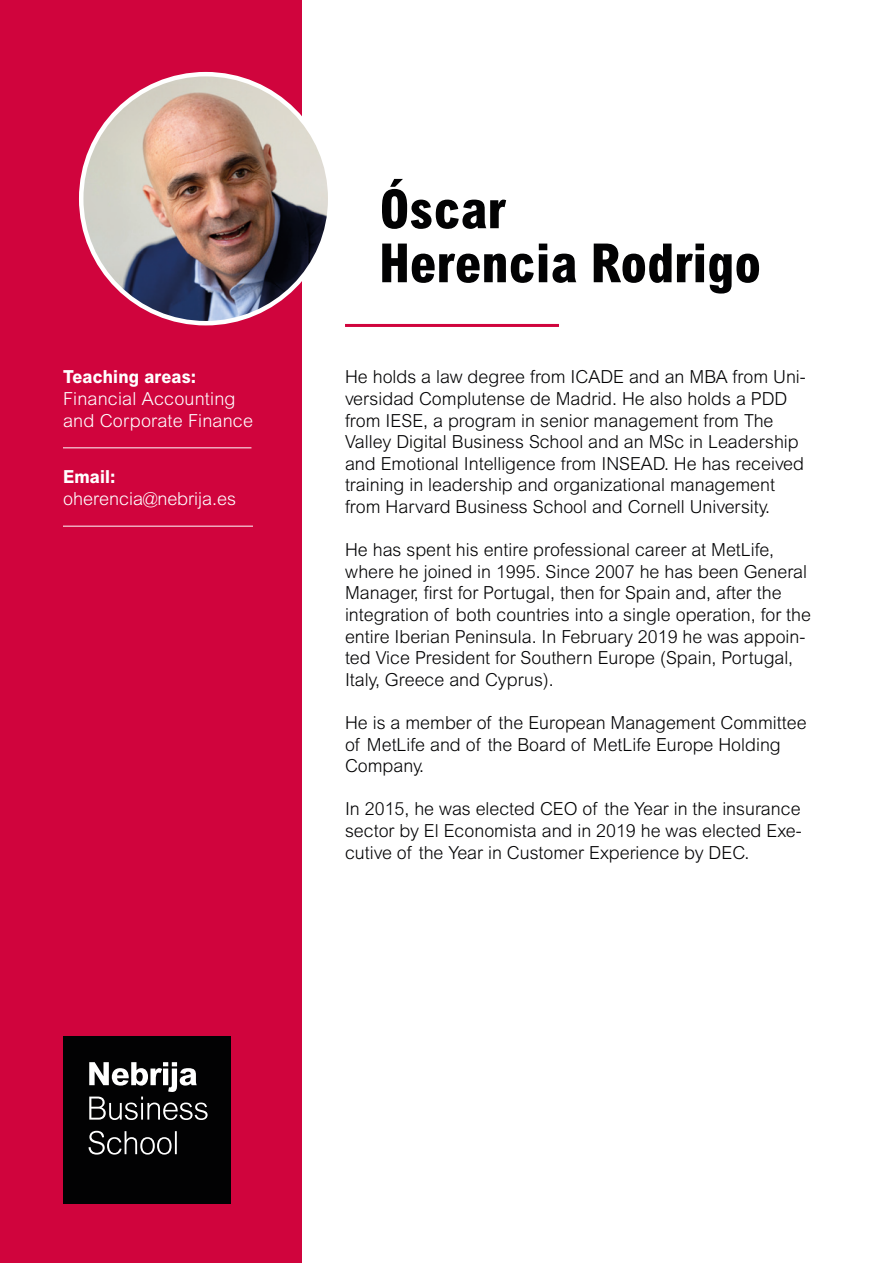
<style>
.page{position:relative;width:893px;height:1263px;background:#fff}
.page>*{position:absolute;margin:0;border:0;box-sizing:border-box;transform-origin:0 0}
.t1{font:800 condensed 54px/54px "Arial MT Pro";color:#020203}
.t2{font:300 18px/21.6px "Arial MT Pro";color:#020203}
.t3{font:300 18px/21.6px "Arial MT Pro";letter-spacing:.01em;color:#fff}
.s1{font-weight:800}
</style>
<div class="page">
<div style="left:0;top:0;width:302px;height:1263px;background:#d0043d"></div>
<hr style="left:63px;top:447px;width:188px;height:1px;background:#fff">
<hr style="left:63px;top:526px;width:190px;height:1px;background:#fff">
<div style="left:63px;top:1036px;width:167px;height:167px;background:#020203"></div>
<svg style="left:89px;top:1131px;width:88px;height:23px"></svg>
<svg style="left:89px;top:1062px;width:119px;height:58px"></svg>
<img style="left:81px;top:74px;width:249px;height:249px;border-radius:124px">
<hr style="left:345px;top:324px;width:214px;height:3px;background:#d0043d">
<p class="t3" style="left:63px;top:367px;width:192px"><span class="s1">Teaching areas:<br></span>Financial Accounting and Corporate Finance</p>
<p class="t3" style="left:63px;top:467px;width:175px"><span class="s1">Email: </span>oherencia@nebrija.es</p>
<p class="t1" style="left:380px;top:184px;width:383px">Óscar<br>Herencia Rodrigo</p>
<p class="t2" style="left:345px;top:367px;width:462px">He holds a law degree from ICADE and an MBA from Uni&shy;versidad Complutense de Madrid. He also holds a PDD from IESE, a program in senior management from The Valley Digital Business School and an MSc in Leadership and Emotional Intelligence from INSEAD. He has received training in leadership and organizational management from Harvard Business School and Cornell University.</p>
<p class="t2" style="left:345px;top:539px;width:467px">He has spent his entire professional career at MetLife, where he joined in 1995. Since 2007 he has been General Manager, first for Portugal, then for Spain and, after the integration of both countries into a single operation, for the entire Iberian Peninsula. In February 2019 he was appoin&shy;ted Vice President for Southern Europe (Spain, Portugal, Italy, Greece and Cyprus).</p>
<p class="t2" style="left:345px;top:712px;width:463px">He is a member of the European Management Committee of MetLife and of the Board of MetLife Europe Holding<br>Company.</p>
<p class="t2" style="left:345px;top:799px;width:458px;text-align:justify">In 2015, he was elected CEO of the Year in the insurance sector by El Economista and in 2019 he was elected Exe&shy;cutive of the Year in Customer Experience by DEC.</p>
</div>
